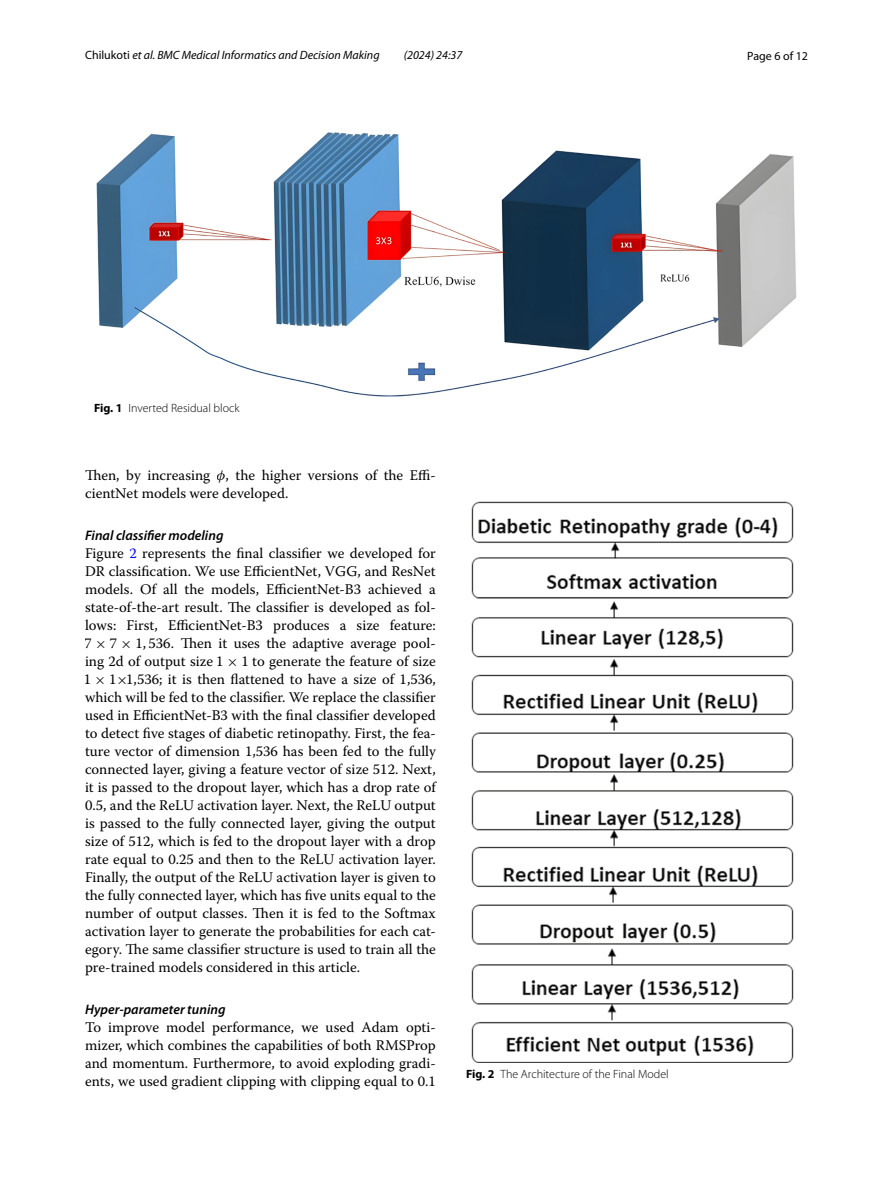
<style>
.page{position:relative;width:893px;height:1187px;background:#fff}
.page>*{position:absolute;margin:0;border:0;box-sizing:border-box;transform-origin:0 0}
.t1{font:14.7px/18px "Warnock Pro";color:#000;text-align:justify}
.t2{font:italic 600 13.8px "Myriad Pro";color:#000}
.t3{font:italic 12px "Myriad Pro";color:#000}
.t4{font:300 12px "Myriad Pro";color:#000}
.t5{font:12px "Myriad Pro";color:#000}
.s1{font-style:normal}
.s2{font-weight:700}
.s3{font-family:"MTMI9"}
.s4{color:#00f}
.s5{font-family:"Warnock Pro Regular 9"}
.s6{font-family:"MTSYN35"}
.s7{font-family:"Warnock Pro Regular 10"}
.s8{font-family:"MTSYN36"}
.s9{font-family:"Warnock Pro Regular 11"}
.s10{font-family:"MTSYN34"}
</style>
<div class="page">
<img style="left:96px;top:133px;width:701px;height:263px">
<img style="left:472px;top:501px;width:321px;height:561px">
<p class="t3" style="left:85px;top:48px;width:296px"><span class="s1">Chilukoti</span> et al. BMC Medical Informatics and Decision Making</p>
<p class="t3" style="left:404px;top:48px;width:60px">(2024) 24:37</p>
<p class="t5" style="left:747px;top:48px;width:62px">Page 6 of 12</p>
<p class="t4" style="left:94px;top:401px;width:147px"><span class="s2">Fig. 1</span> Inverted Residual block</p>
<p class="t1" style="left:85px;top:466px;width:352px">Then, by increasing <span class="s3">φ</span>, the higher versions of the Effi&shy;cientNet models were developed.</p>
<p class="t2" style="left:85px;top:526px;width:140px">Final classifier modeling</p>
<p class="t1" style="left:84px;top:544px;width:354px">Figure <span class="s4">2</span> represents the final classifier we developed for DR classification. We use EfficientNet, VGG, and ResNet models. Of all the models, EfficientNet-B3 achieved a state-of-the-art result. The classifier is developed as fol&shy;lows: First, EfficientNet-B3 produces a size feature:<br><span class="s5">7</span> <span class="s6">×</span> <span class="s5">7</span> <span class="s6">×</span> <span class="s5">1, 536</span>. Then it uses the adaptive average pool&shy;ing 2d of output size <span class="s7">1</span> <span class="s8">×</span> <span class="s7">1</span> to generate the feature of size <span class="s9">1</span> <span class="s10">×</span> <span class="s9">1</span><span class="s10">×</span>1,536; it is then flattened to have a size of 1,536, which will be fed to the classifier. We replace the classifier used in EfficientNet-B3 with the final classifier developed to detect five stages of diabetic retinopathy. First, the fea&shy;ture vector of dimension 1,536 has been fed to the fully connected layer, giving a feature vector of size 512. Next, it is passed to the dropout layer, which has a drop rate of 0.5, and the ReLU activation layer. Next, the ReLU output is passed to the fully connected layer, giving the output size of 512, which is fed to the dropout layer with a drop rate equal to 0.25 and then to the ReLU activation layer.<br>Finally, the output of the ReLU activation layer is given to the fully connected layer, which has five units equal to the number of output classes. Then it is fed to the Softmax activation layer to generate the probabilities for each cat&shy;egory. The same classifier structure is used to train all the pre-trained models considered in this article.</p>
<p class="t2" style="left:85px;top:1000px;width:142px">Hyper‑parameter tuning</p>
<p class="t1" style="left:85px;top:1018px;width:352px">To improve model performance, we used Adam opti&shy;mizer, which combines the capabilities of both RMSProp and momentum. Furthermore, to avoid exploding gradi&shy;ents, we used gradient clipping with clipping equal to 0.1</p>
<p class="t4" style="left:466px;top:1067px;width:204px"><span class="s2">Fig. 2</span> The Architecture of the Final Model</p>
</div>
